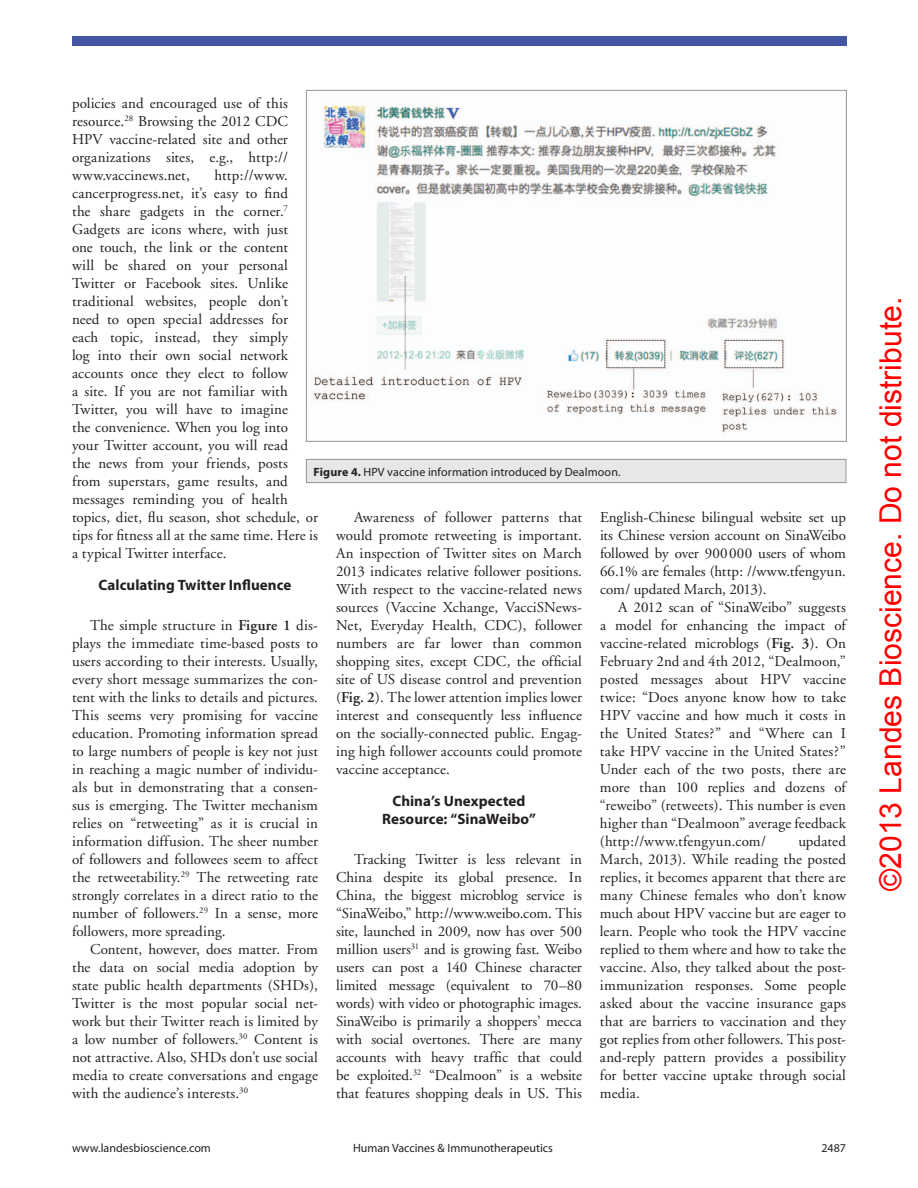
<style>
.page{position:relative;width:918px;height:1188px;background:#fff}
.page>*{position:absolute;margin:0;border:0;box-sizing:border-box;transform-origin:0 0}
.t1{font:30.15px "Arial";color:#f00}
.t2{font:15px/18px "Adobe Garamond";letter-spacing:.005em;color:#231f20;text-align:justify}
.t3{font:700 15px/18px "Myriad Pro";letter-spacing:.005em;color:#231f20;text-align:center}
.t4{font:12px "Myriad Pro";color:#231f20}
.s1{font-weight:600}
.s2{font-weight:700}
</style>
<div class="page">
<div style="left:72px;top:36px;width:774px;height:10px;background:#4455a4"></div>
<img style="left:312px;top:105px;width:525px;height:328px">
<div style="left:306px;top:459px;width:540px;height:24px;background:#e6e7e9"></div>
<div style="left:306px;top:459px;width:540px;height:24px;border:1px solid #939598"></div>
<p class="t2" style="left:72px;top:95px;width:217px">policies and encouraged use of this resource.<sup>28</sup> Browsing the 2012 CDC HPV vaccine-related site and other organizations sites, e.g., http:// www.vaccinews.net,</p>
<p class="t2" style="left:72px;top:167px;width:247px;text-align:left;text-indent:142px">http://www. cancerprogress.net, it’s easy to find<br>the share gadgets in the corner.<sup>7<br></sup>Gadgets are icons where, with just<br>one touch, the link or the content<br>will be shared on your personal Twitter or Facebook sites. Unlike traditional websites, people don’t need to open special addresses for<br>each topic, instead, they simply<br>log into their own social network accounts once they elect to follow<br>a site. If you are not familiar with Twitter, you will have to imagine<br>the convenience. When you log into your Twitter account, you will read<br>the news from your friends, posts from superstars, game results, and messages reminding you of health topics, diet, flu season, shot schedule, or tips for fitness all at the same time. Here is a typical Twitter interface.</p>
<p class="t3" style="left:99px;top:576px;width:194px">Calculating Twitter Influence</p>
<p class="t2" style="left:72px;top:617px;width:248px;text-indent:18px">The simple structure in <span class="s1">Figure 1</span> dis&shy;plays the immediate time-based posts to users according to their interests. Usually, every short message summarizes the con&shy;tent with the links to details and pictures.<br>This seems very promising for vaccine education. Promoting information spread to large numbers of people is key not just in reaching a magic number of individu&shy;als but in demonstrating that a consen&shy;sus is emerging. The Twitter mechanism relies on “retweeting” as it is crucial in information diffusion. The sheer number of followers and followees seem to affect the retweetability.<sup>29</sup> The retweeting rate strongly correlates in a direct ratio to the number of followers.<sup>29</sup> In a sense, more followers, more spreading.</p>
<p class="t2" style="left:72px;top:941px;width:248px;text-indent:18px">Content, however, does matter. From the data on social media adoption by state public health departments (SHDs), Twitter is the most popular social net&shy;work but their Twitter reach is limited by a low number of followers.<sup>30</sup> Content is not attractive. Also, SHDs don’t use social media to create conversations and engage with the audience’s interests.<sup>30</sup></p>
<p class="t4" style="left:314px;top:464px;width:309px"><span class="s2">Figure 4.</span> HPV vaccine information introduced by Dealmoon.</p>
<p class="t2" style="left:336px;top:509px;width:248px;text-indent:18px">Awareness of follower patterns that would promote retweeting is important.<br>An inspection of Twitter sites on March 2013 indicates relative follower positions.<br>With respect to the vaccine-related news sources (Vaccine Xchange, VacciSNews-Net, Everyday Health, CDC), follower numbers are far lower than common shopping sites, except CDC, the official site of US disease control and prevention (<span class="s1">Fig. 2</span>). The lower attention implies lower interest and consequently less influence on the socially-connected public. Engag&shy;ing high follower accounts could promote vaccine acceptance.</p>
<p class="t3" style="left:382px;top:792px;width:155px">China’s Unexpected<br>Resource: “SinaWeibo”</p>
<p class="t2" style="left:336px;top:851px;width:248px;text-indent:18px">Tracking Twitter is less relevant in China despite its global presence. In China, the biggest microblog service is “SinaWeibo,” http://www.weibo.com. This site, launched in 2009, now has over 500 million users<sup>31</sup> and is growing fast. Weibo users can post a 140 Chinese character limited message (equivalent to 70–80 words) with video or photographic images.<br>SinaWeibo is primarily a shoppers’ mecca with social overtones. There are many accounts with heavy traffic that could be exploited.<sup>32</sup> “Dealmoon” is a website that features shopping deals in US. This</p>
<p class="t2" style="left:600px;top:509px;width:247px">English-Chinese bilingual website set up its Chinese version account on SinaWeibo followed by over 900000 users of whom 66.1% are females (http: //www.tfengyun. com/ updated March, 2013).</p>
<p class="t2" style="left:600px;top:599px;width:248px;text-indent:18px">A 2012 scan of “SinaWeibo” suggests a model for enhancing the impact of vaccine-related microblogs (<span class="s1">Fig. 3</span>). On February 2nd and 4th 2012, “Dealmoon,” posted messages about HPV vaccine twice: “Does anyone know how to take HPV vaccine and how much it costs in the United States?” and “Where can I take HPV vaccine in the United States?” Under each of the two posts, there are more than 100 replies and dozens of “reweibo” (retweets). This number is even higher than “Dealmoon” average feedback (http://www.tfengyun.com/</p>
<p class="t2" style="left:600px;top:833px;width:247px;text-indent:198px">updated March, 2013). While reading the posted replies, it becomes apparent that there are many Chinese females who don’t know much about HPV vaccine but are eager to learn. People who took the HPV vaccine replied to them where and how to take the vaccine. Also, they talked about the post&shy;immunization responses. Some people asked about the vaccine insurance gaps that are barriers to vaccination and they got replies from other followers. This post&shy;and-reply pattern provides a possibility for better vaccine uptake through social media.</p>
<p class="t4" style="left:72px;top:1141px;width:140px">www.landesbioscience.com</p>
<p class="t4" style="left:353px;top:1141px;width:201px">Human Vaccines &amp; Immunotherapeutics</p>
<p class="t4" style="left:821px;top:1141px;width:26px">2487</p>
<h1 class="t1" style="left:871px;top:891px;width:595px;rotate:-90deg">©2013 Landes Bioscience. Do not distribute.</h1>
</div>
